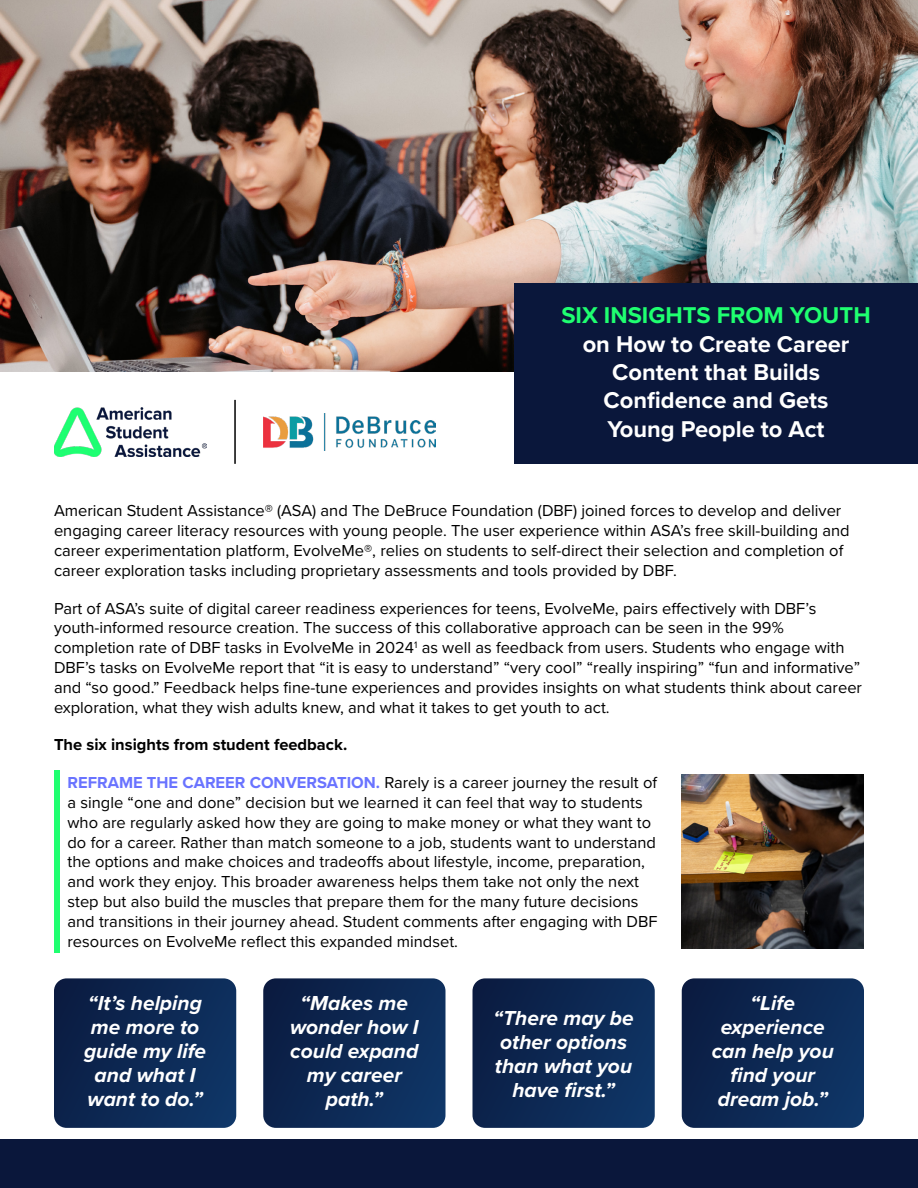
<style>
.page{position:relative;width:918px;height:1188px;background:#fff}
.page>*{position:absolute;margin:0;border:0;box-sizing:border-box;transform-origin:0 0}
.t1{font:700 23.7px/28.5px "Proxima Nova";color:#fff;text-align:center}
.t2{font:700 23.7px "Proxima Nova";color:#1fff70}
.t3{font:italic 700 21px/24px "Proxima Nova";color:#fff;text-align:center}
.t4{font:16.5px/19.8px "Proxima Nova";color:#000}
.t5{font:700 16.5px "Proxima Nova";color:#000}
.s1{font-weight:700;color:#6973ff}
</style>
<div class="page">
<img style="left:0;top:0;width:918px;height:372px">
<div style="left:514px;top:283px;width:404px;height:181px;background:#0a173b"></div>
<img style="left:264px;top:413px;width:171px;height:37px">
<img style="left:54px;top:407px;width:152px;height:49px">
<hr style="left:234px;top:400px;width:2px;height:64px;background:#000">
<div style="left:0;top:1139px;width:918px;height:49px;background:#0a173b"></div>
<div style="left:54px;top:770px;width:5px;height:182px;background:#1fff70"></div>
<svg style="left:54px;top:978px;width:182px;height:150px;background:#0e2a55"></svg>
<svg style="left:263px;top:978px;width:183px;height:150px;background:#0f2b55"></svg>
<svg style="left:472px;top:978px;width:183px;height:150px;background:#102c56"></svg>
<svg style="left:682px;top:978px;width:182px;height:150px;background:#0e2a55"></svg>
<img style="left:682px;top:775px;width:182px;height:173px">
<h1 class="t2" style="left:561px;top:298px;width:311px">SIX INSIGHTS FROM YOUTH</h1>
<h1 class="t1" style="left:583px;top:329px;width:268px">on How to Create Career<br>Content that Builds<br>Confidence and Gets<br>Young People to Act</h1>
<p class="t4" style="left:54px;top:500px;width:797px">American Student Assistance® (ASA) and The DeBruce Foundation (DBF) joined forces to develop and deliver engaging career literacy resources with young people. The user experience within ASA’s free skill-building and career experimentation platform, EvolveMe®, relies on students to self-direct their selection and completion of career exploration tasks including proprietary assessments and tools provided by DBF.</p>
<p class="t4" style="left:54px;top:597px;width:810px">Part of ASA’s suite of digital career readiness experiences for teens, EvolveMe, pairs effectively with DBF’s youth-informed resource creation. The success of this collaborative approach can be seen in the 99% completion rate of DBF tasks in EvolveMe in 2024<sup>1</sup> as well as feedback from users. Students who engage with DBF’s tasks on EvolveMe report that “it is easy to understand” “very cool” “really inspiring” “fun and informative” and “so good.” Feedback helps fine-tune experiences and provides insights on what students think about career exploration, what they wish adults knew, and what it takes to get youth to act.</p>
<p class="t5" style="left:54px;top:733px;width:295px">The six insights from student feedback.</p>
<p class="t4" style="left:68px;top:772px;width:592px"><span class="s1">REFRAME THE CAREER CONVERSATION.</span> Rarely is a career journey the result of a single “one and done” decision but we learned it can feel that way to students who are regularly asked how they are going to make money or what they want to do for a career. Rather than match someone to a job, students want to understand the options and make choices and tradeoffs about lifestyle, income, preparation, and work they enjoy. This broader awareness helps them take not only the next step but also build the muscles that prepare them for the many future decisions and transitions in their journey ahead. Student comments after engaging with DBF resources on EvolveMe reflect this expanded mindset.</p>
<p class="t3" style="left:84px;top:990px;width:124px">“It’s helping me more to guide my life and what I want to do.”</p>
<p class="t3" style="left:290px;top:990px;width:130px">“Makes me wonder how I could expand my career path.”</p>
<p class="t3" style="left:493px;top:1006px;width:142px">“There may be other options than what you have first.”</p>
<p class="t3" style="left:712px;top:990px;width:124px">“Life experience can help you find your dream job.”</p>
</div>
